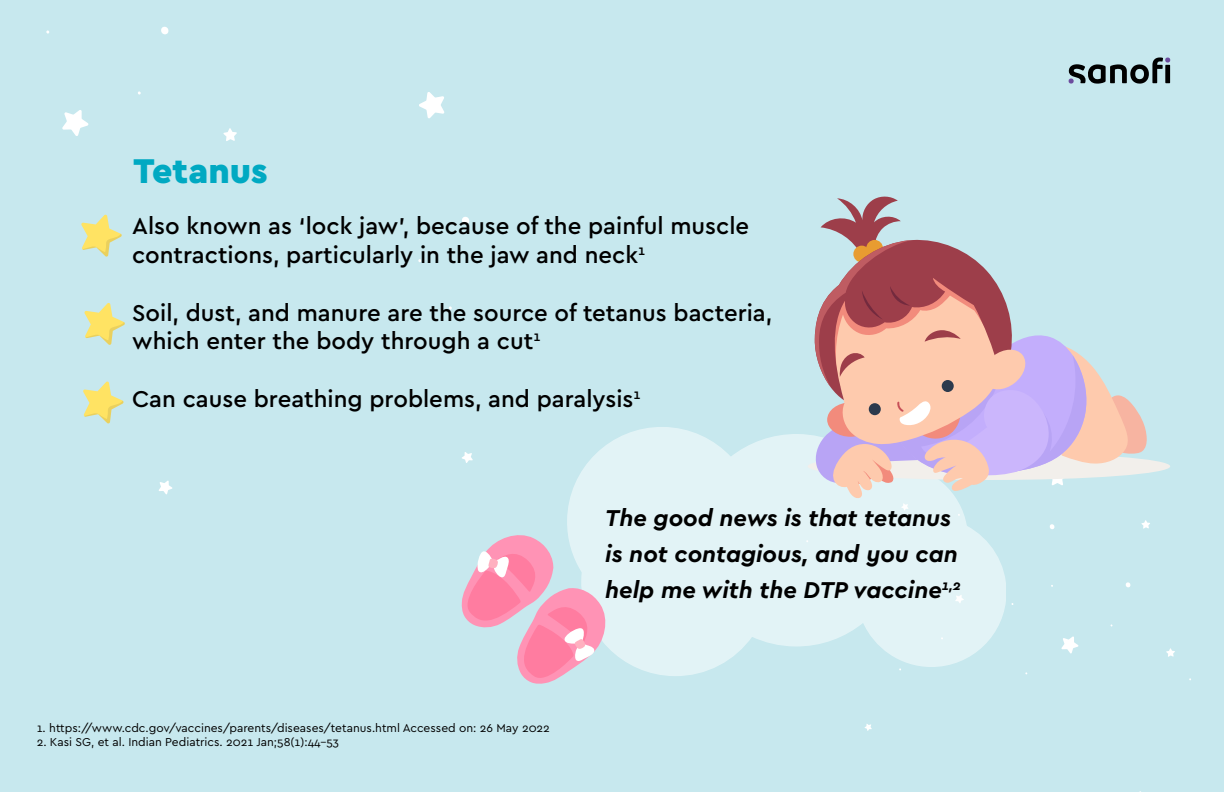
<style>
.page{position:relative;width:1224px;height:792px;background:#c7e8ee}
.page>*{position:absolute;margin:0;border:0;box-sizing:border-box;transform-origin:0 0}
.t1{font:900 36px "Cera GR";color:#00a9c2}
.t2{font:500 24px/28.8px "Cera GR";color:#000}
.t3{font:italic 700 24px/36px "Cera GR";color:#000}
.t4{font:12px "Cera GR";color:#000}
</style>
<div class="page">
<svg style="left:1061px;top:636px;width:18px;height:18px"></svg>
<svg style="left:1166px;top:648px;width:9px;height:9px"></svg>
<svg style="left:864px;top:724px;width:8px;height:7px"></svg>
<svg style="left:1125px;top:582px;width:6px;height:5px"></svg>
<svg style="left:158px;top:480px;width:14px;height:15px"></svg>
<svg style="left:419px;top:92px;width:26px;height:27px"></svg>
<svg style="left:62px;top:110px;width:27px;height:26px"></svg>
<svg style="left:223px;top:128px;width:14px;height:13px"></svg>
<svg style="left:462px;top:452px;width:11px;height:11px"></svg>
<svg style="left:462px;top:217px;width:8px;height:7px"></svg>
<svg style="left:161px;top:27px;width:8px;height:7px"></svg>
<svg style="left:567px;top:427px;width:439px;height:249px"></svg>
<svg style="left:81px;top:215px;width:41px;height:42px"></svg>
<svg style="left:84px;top:303px;width:41px;height:42px"></svg>
<svg style="left:83px;top:381px;width:40px;height:43px"></svg>
<svg style="left:461px;top:530px;width:149px;height:154px"></svg>
<svg style="left:814px;top:196px;width:340px;height:333px"></svg>
<svg style="left:1069px;top:57px;width:101px;height:27px"></svg>
<h1 class="t1" style="left:133px;top:150px;width:136px">Tetanus</h1>
<p class="t2" style="left:132px;top:212px;width:619px">Also known as ‘lock jaw’, because of the painful muscle contractions, particularly in the jaw and neck<sup>1</sup></p>
<p class="t2" style="left:132px;top:298px;width:642px">Soil, dust, and manure are the source of tetanus bacteria, which enter the body through a cut<sup>1</sup></p>
<p class="t2" style="left:132px;top:385px;width:510px">Can cause breathing problems, and paralysis<sup>1</sup></p>
<p class="t4" style="left:37px;top:721px;width:515px">1. https://www.cdc.gov/vaccines/parents/diseases/tetanus.html Accessed on: 26 May 2022</p>
<p class="t4" style="left:37px;top:736px;width:304px">2. Kasi SG, et al. Indian Pediatrics. 2021 Jan;58(1):44–53</p>
<p class="t3" style="left:605px;top:500px;width:354px">The good news is that tetanus is not contagious, and you can help me with the DTP vaccine<sup>1,2</sup></p>
</div>
